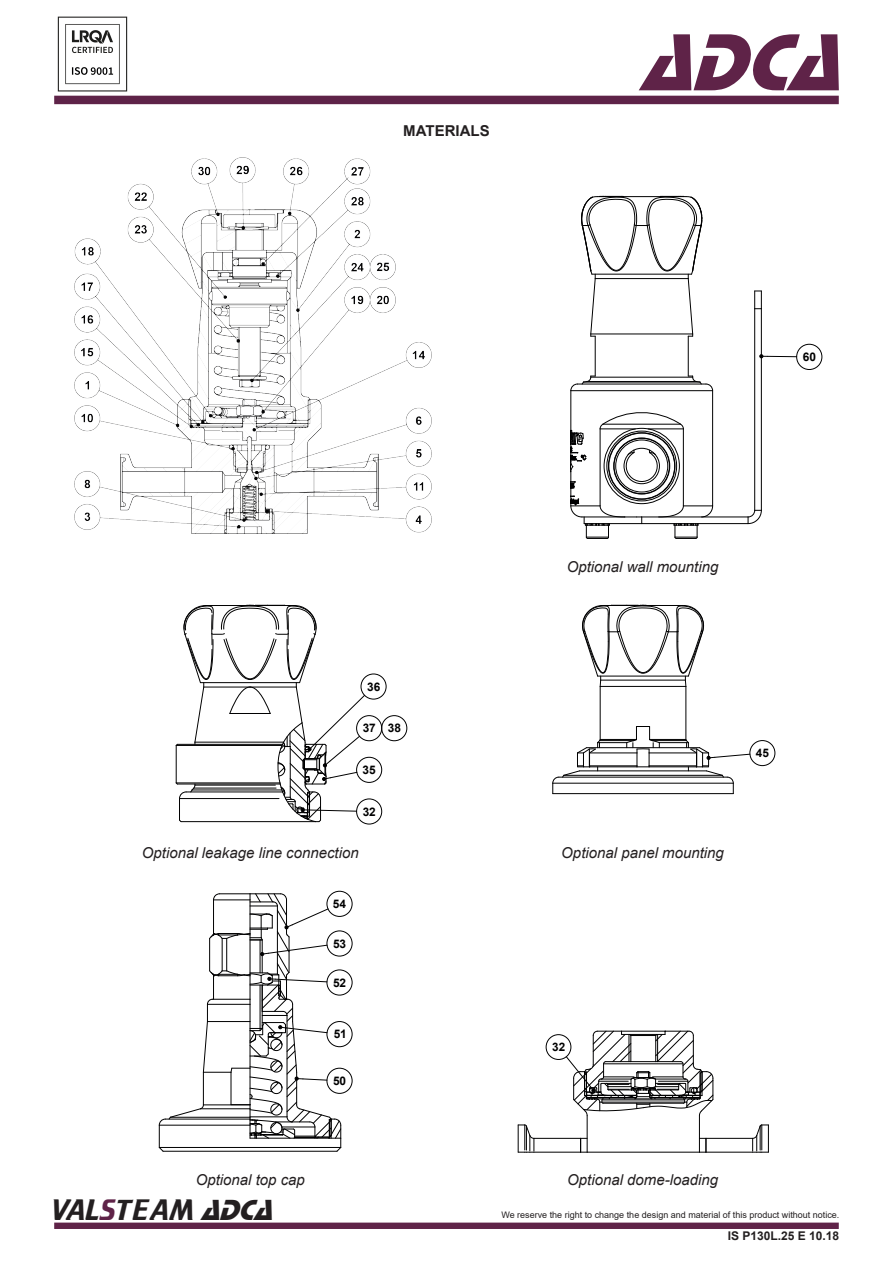
<style>
.page{position:relative;width:893px;height:1263px;background:#fff}
.page>*{position:absolute;margin:0;border:0;box-sizing:border-box;transform-origin:0 0}
.t1{font:italic 84px "Stop D";color:#5f2348}
.t2{font:30px "Trekker";color:#231f20}
.t3{font:italic 15px "Arial";color:#231f20}
.t4{font:700 15px "Arial";color:#231f20}
.t5{font:700 12px "Arial";color:#231f20}
.t6{font:700 11.85px "Arial";color:#000001}
.t7{font:700 11.7px "Arial";color:#000001}
.t8{font:9px "Arial";color:#231f20}
.s1{color:#5f2348}
.s2{font-family:"Stop D";font-style:italic}
</style>
<div class="page">
<div style="left:54px;top:96px;width:785px;height:8px;background:#5e2348"></div>
<div style="left:54px;top:1222px;width:785px;height:7px;background:#5f2348;border:2px solid #5f2348"></div>
<img style="left:57px;top:16px;width:71px;height:76px">
<img style="left:75px;top:158px;width:356px;height:376px">
<hr style="left:699px;top:1116px;width:1px;height:36px;background:#000001">
<hr style="left:587px;top:1116px;width:1px;height:36px;background:#000001">
<hr style="left:534px;top:1138px;width:47px;height:1px;background:#000001">
<hr style="left:706px;top:1138px;width:47px;height:1px;background:#000001">
<svg style="left:699px;top:1138px;width:8px;height:15px"></svg>
<hr style="left:587px;top:1152px;width:112px;height:1px;background:#000001">
<svg style="left:580px;top:1138px;width:7px;height:15px"></svg>
<hr style="left:534px;top:1152px;width:47px;height:1px;background:#000001">
<svg style="left:518px;top:1124px;width:17px;height:29px"></svg>
<hr style="left:706px;top:1152px;width:47px;height:1px;background:#000001">
<svg style="left:752px;top:1124px;width:17px;height:29px"></svg>
<div style="left:546px;top:1034px;width:25px;height:26px;border:1px solid #000001;border-radius:50%"></div>
<svg style="left:566px;top:1031px;width:148px;height:85px"></svg>
<hr style="left:595px;top:336px;width:1px;height:40px;background:#000001">
<hr style="left:688px;top:336px;width:1px;height:40px;background:#000001">
<hr style="left:583px;top:382px;width:117px;height:1px;background:#000001">
<hr style="left:577px;top:384px;width:129px;height:1px;background:#000001">
<svg style="left:570px;top:376px;width:25px;height:15px"></svg>
<svg style="left:688px;top:376px;width:25px;height:14px"></svg>
<hr style="left:712px;top:391px;width:1px;height:115px;background:#000001">
<hr style="left:571px;top:391px;width:1px;height:39px;background:#000001">
<hr style="left:761px;top:309px;width:1px;height:201px;background:#000001">
<hr style="left:754px;top:309px;width:1px;height:201px;background:#000001">
<hr style="left:642px;top:517px;width:106px;height:1px;background:#000001">
<hr style="left:642px;top:523px;width:106px;height:1px;background:#000001">
<hr style="left:591px;top:377px;width:102px;height:1px;background:#000001">
<hr style="left:587px;top:381px;width:109px;height:1px;background:#000001">
<svg style="left:581px;top:196px;width:121px;height:141px"></svg>
<hr style="left:571px;top:390px;width:142px;height:1px;background:#000001">
<svg style="left:754px;top:291px;width:8px;height:18px"></svg>
<svg style="left:747px;top:510px;width:15px;height:14px"></svg>
<svg style="left:570px;top:409px;width:143px;height:130px"></svg>
<svg style="left:760px;top:354px;width:36px;height:4px"></svg>
<div style="left:796px;top:344px;width:26px;height:26px;border:1px solid #000001;border-radius:50%"></div>
<div style="left:361px;top:674px;width:25px;height:25px;border:1px solid #000001;border-radius:50%"></div>
<div style="left:356px;top:715px;width:26px;height:26px;border:1px solid #000001;border-radius:50%"></div>
<div style="left:382px;top:715px;width:25px;height:26px;border:1px solid #000001;border-radius:50%"></div>
<div style="left:356px;top:757px;width:26px;height:25px;border:1px solid #000001;border-radius:50%"></div>
<div style="left:356px;top:799px;width:26px;height:25px;border:1px solid #000001;border-radius:50%"></div>
<svg style="left:175px;top:605px;width:190px;height:217px"></svg>
<hr style="left:600px;top:686px;width:1px;height:53px;background:#000001">
<hr style="left:686px;top:686px;width:1px;height:53px;background:#000001">
<svg style="left:582px;top:605px;width:123px;height:82px"></svg>
<svg style="left:552px;top:726px;width:198px;height:68px"></svg>
<div style="left:750px;top:740px;width:25px;height:26px;border:1px solid #000001;border-radius:50%"></div>
<div style="left:327px;top:891px;width:25px;height:26px;border:1px solid #000001;border-radius:50%"></div>
<div style="left:327px;top:931px;width:25px;height:25px;border:1px solid #000001;border-radius:50%"></div>
<div style="left:327px;top:970px;width:25px;height:25px;border:1px solid #000001;border-radius:50%"></div>
<div style="left:327px;top:1021px;width:25px;height:26px;border:1px solid #000001;border-radius:50%"></div>
<div style="left:327px;top:1068px;width:25px;height:25px;border:1px solid #000001;border-radius:50%"></div>
<svg style="left:159px;top:893px;width:183px;height:259px"></svg>
<p class="t4" style="left:403px;top:121px;width:88px">MATERIALS</p>
<h1 class="t1" style="left:640px;top:14px;width:227px">ADCA</h1>
<p class="t6" style="left:367px;top:678px;width:15px">36</p>
<p class="t6" style="left:363px;top:720px;width:40px">37 38</p>
<p class="t6" style="left:363px;top:761px;width:15px">35</p>
<p class="t6" style="left:363px;top:803px;width:15px">32</p>
<p class="t3" style="left:142px;top:843px;width:218px">Optional leakage line connection</p>
<p class="t6" style="left:333px;top:895px;width:15px">54</p>
<p class="t6" style="left:333px;top:935px;width:15px">53</p>
<p class="t6" style="left:333px;top:974px;width:15px">52</p>
<p class="t6" style="left:334px;top:1026px;width:15px">51</p>
<p class="t6" style="left:333px;top:1072px;width:15px">50</p>
<p class="t3" style="left:196px;top:1170px;width:111px">Optional top cap</p>
<p class="t2" style="left:51px;top:1193px;width:232px">VAL<span class="s1">S</span>TEAM <span class="s2">ADCA</span></p>
<p class="t6" style="left:803px;top:348px;width:15px">60</p>
<p class="t3" style="left:567px;top:557px;width:153px">Optional wall mounting</p>
<p class="t6" style="left:756px;top:745px;width:15px">45</p>
<p class="t3" style="left:561px;top:843px;width:164px">Optional panel mounting</p>
<p class="t7" style="left:552px;top:1039px;width:14px">32</p>
<p class="t3" style="left:567px;top:1170px;width:152px">Optional dome-loading</p>
<p class="t8" style="left:501px;top:1209px;width:340px">We reserve the right to change the design and material of this product without notice.</p>
<p class="t5" style="left:728px;top:1227px;width:113px">IS P130L.25 E 10.18</p>
</div>
